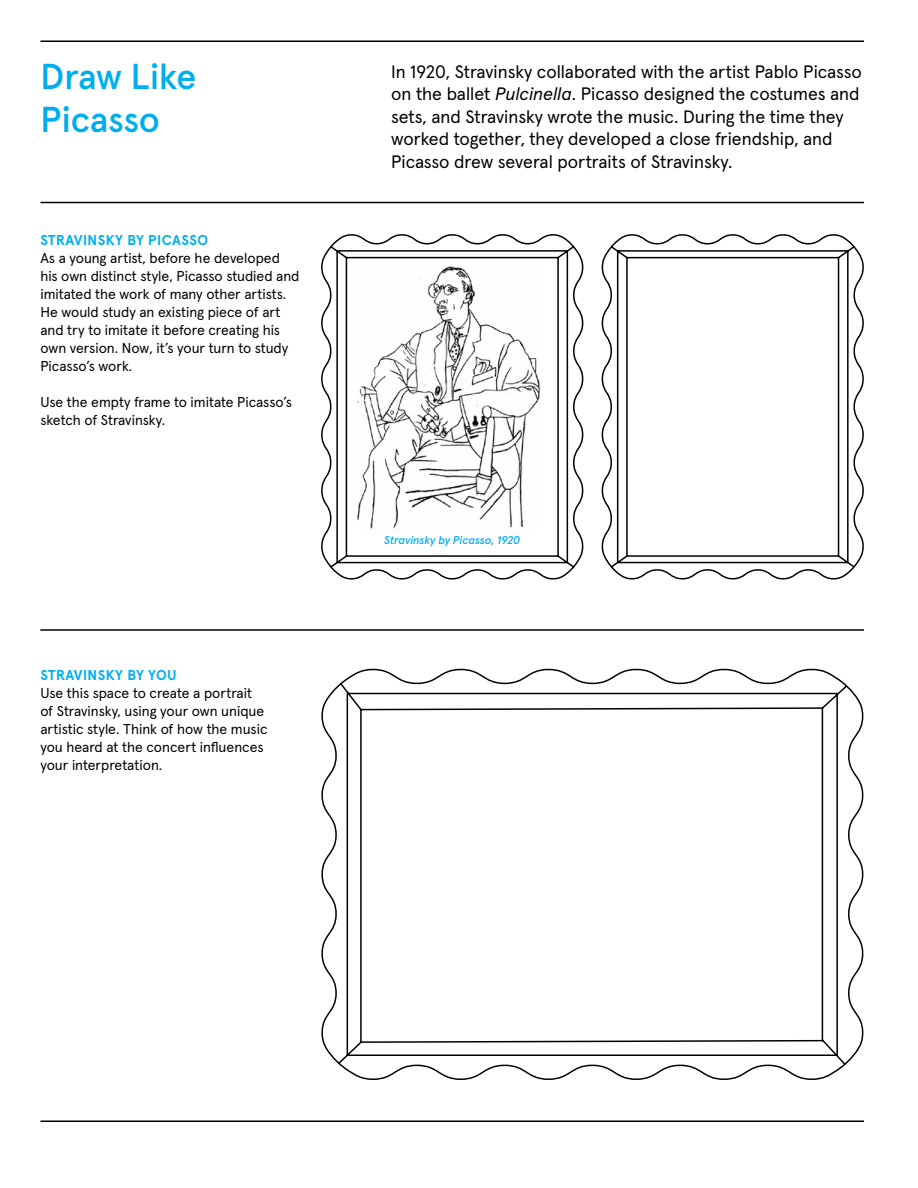
<style>
.page{position:relative;width:918px;height:1188px;background:#fff}
.page>*{position:absolute;margin:0;border:0;box-sizing:border-box;transform-origin:0 0}
.t1{font:500 36px/43.2px "Apercu LA Phil";letter-spacing:-.01em;color:#00aeef}
.t2{font:18px/22.5px "Apercu LA Phil";color:#000}
.t3{font:14.25px/18px "Apercu LA Phil";color:#000}
.t4{font:700 14.25px "Apercu LA Phil";letter-spacing:.03em;color:#00aeef}
.t5{font:italic 500 11.25px "Apercu LA Phil";letter-spacing:-.005em;color:#00aeef}
.s1{font-style:italic}
</style>
<div class="page">
<hr style="left:40px;top:1120px;width:824px;height:2px;background:#000">
<hr style="left:40px;top:40px;width:824px;height:2px;background:#000">
<hr style="left:40px;top:202px;width:824px;height:1px;background:#000">
<svg style="left:321px;top:234px;width:263px;height:346px"></svg>
<svg style="left:601px;top:234px;width:263px;height:346px"></svg>
<svg style="left:321px;top:668px;width:543px;height:412px"></svg>
<hr style="left:40px;top:629px;width:824px;height:2px;background:#000">
<h1 class="t1" style="left:40px;top:52px;width:157px">Draw Like<br>Picasso</h1>
<p class="t2" style="left:391px;top:59px;width:472px">In 1920, Stravinsky collaborated with the artist Pablo Picasso on the ballet <span class="s1">Pulcinella</span>. Picasso designed the costumes and sets, and Stravinsky wrote the music. During the time they worked together, they developed a close friendship, and Picasso drew several portraits of Stravinsky.</p>
<p class="t4" style="left:40px;top:229px;width:169px">STRAVINSKY BY PICASSO</p>
<p class="t3" style="left:40px;top:248px;width:261px">As a young artist, before he developed his own distinct style, Picasso studied and imitated the work of many other artists.<br>He would study an existing piece of art and try to imitate it before creating his own version. Now, it’s your turn to study Picasso’s work.</p>
<p class="t3" style="left:40px;top:392px;width:253px">Use the empty frame to imitate Picasso’s sketch of Stravinsky.</p>
<p class="t4" style="left:40px;top:664px;width:138px">STRAVINSKY BY YOU</p>
<p class="t3" style="left:40px;top:683px;width:229px">Use this space to create a portrait of Stravinsky, using your own unique artistic style. Think of how the music you heard at the concert influences your interpretation.</p>
<p class="t5" style="left:384px;top:531px;width:137px">Stravinsky by Picasso, 1920</p>
</div>
